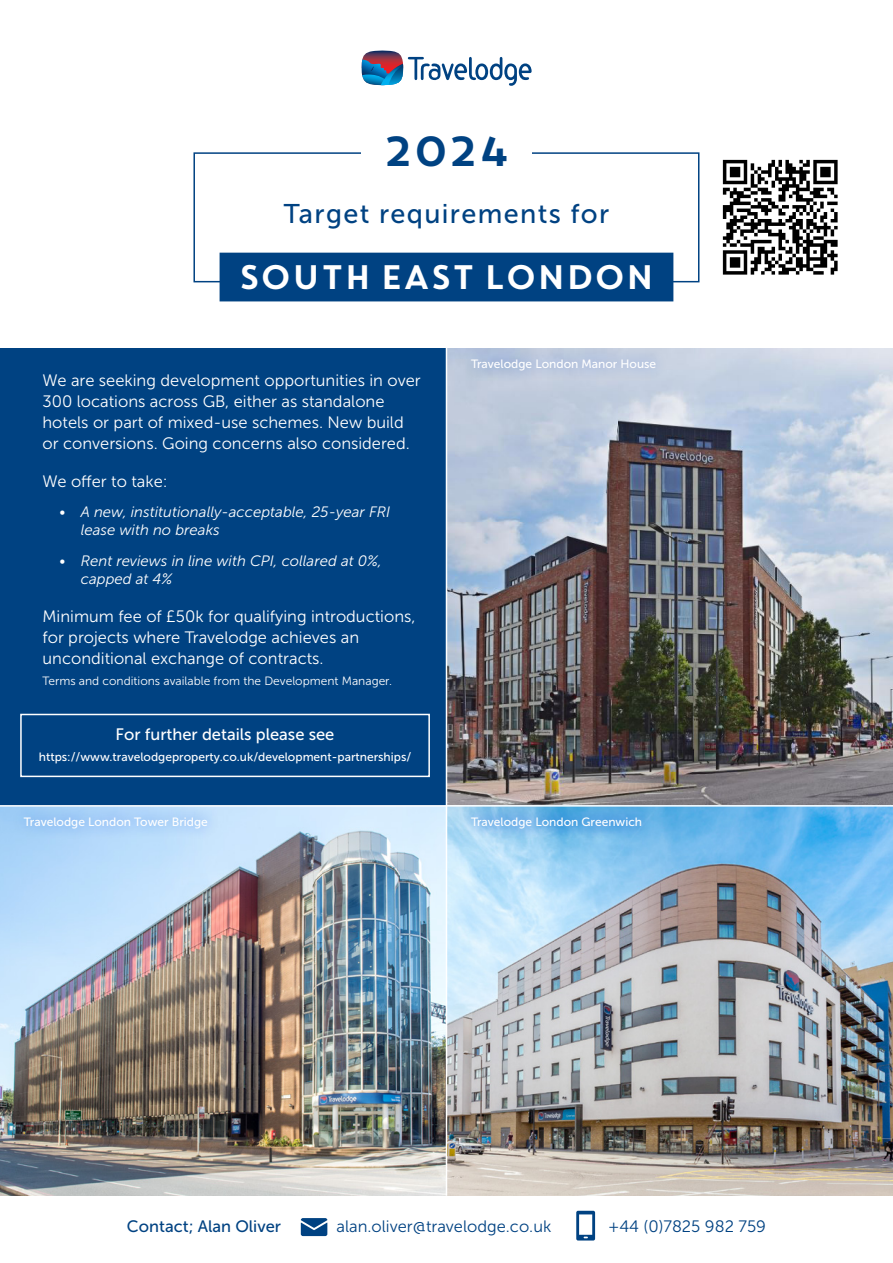
<style>
.page{position:relative;width:893px;height:1263px;background:#fff}
.page>*{position:absolute;margin:0;border:0;box-sizing:border-box;transform-origin:0 0}
.t1{font:42px "Core Circus";color:#004282}
.t2{font:34.05px "Core Circus";letter-spacing:-.1em;color:#fff}
.t3{font:27px "Museo Sans 500";letter-spacing:.05em;color:#004282}
.t4{font:16.5px/21px "Museo Sans 300";color:#fff}
.t5{font:16.5px "Museo Sans 300";color:#004282}
.t6{font:16.5px "Museo Sans 500";color:#fff}
.t7{font:16.5px "Museo Sans 500";color:#004282}
.t8{font:italic 15px/18px "Museo Sans 300";color:#fff}
.t9{font:12px "Museo Sans 500";color:#fff}
.t10{font:12px "Museo Sans 300";color:#fff}
</style>
<div class="page">
<svg style="left:362px;top:51px;width:170px;height:35px"></svg>
<img style="left:447px;top:349px;width:446px;height:456px">
<img style="left:447px;top:806px;width:446px;height:390px">
<img style="left:0;top:806px;width:446px;height:390px">
<svg style="left:460px;top:804px;width:195px;height:37px;background:#75b7e6"></svg>
<div style="left:12px;top:804px;width:208px;height:37px;background:#0148d7;opacity:.56"></div>
<div style="left:0;top:349px;width:446px;height:457px;background:#004282"></div>
<svg style="left:301px;top:1218px;width:26px;height:18px"></svg>
<svg style="left:576px;top:1211px;width:19px;height:29px"></svg>
<div style="left:20px;top:714px;width:410px;height:63px;border:2px solid #fff"></div>
<hr style="left:0;top:805px;width:893px;height:1px;background:#fff">
<div style="left:460px;top:346px;width:209px;height:38px;background:#0148d7;opacity:.5"></div>
<img style="left:722px;top:159px;width:116px;height:116px">
<div style="left:193px;top:152px;width:506px;height:130px;border:2px solid #004282"></div>
<div style="left:361px;top:132px;width:170px;height:41px;background:#fff"></div>
<div style="left:221px;top:254px;width:451px;height:46px;background:#004282"></div>
<div style="left:220px;top:253px;width:453px;height:48px;border:4px solid #004282"></div>
<h1 class="t1" style="left:381px;top:123px;width:132px">2024</h1>
<h3 class="t3" style="left:284px;top:199px;width:327px">Target requirements for</h3>
<h2 class="t2" style="left:237px;top:254px;width:421px">SOUTH EAST LONDON</h2>
<p class="t4" style="left:43px;top:370px;width:380px">We are seeking development opportunities in over 300 locations across GB, either as standalone hotels or part of mixed-use schemes. New build or conversions. Going concerns also considered.</p>
<p class="t4" style="left:43px;top:471px;width:127px">We offer to take:</p>
<p class="t8" style="left:81px;top:503px;width:311px;text-indent:-21px">• A new, institutionally-acceptable, 25-year FRI lease with no breaks</p>
<p class="t8" style="left:81px;top:552px;width:303px;text-indent:-21px">• Rent reviews in line with CPI, collared at 0%, capped at 4%</p>
<p class="t4" style="left:43px;top:606px;width:374px">Minimum fee of £50k for qualifying introductions, for projects where Travelodge achieves an unconditional exchange of contracts.</p>
<p class="t10" style="left:43px;top:674px;width:351px">Terms and conditions available from the Development Manager.</p>
<p class="t6" style="left:116px;top:725px;width:220px">For further details please see</p>
<p class="t9" style="left:39px;top:750px;width:374px">https://www.travelodgeproperty.co.uk/development-partnerships/</p>
<p class="t9" style="left:471px;top:357px;width:187px">Travelodge London Manor House</p>
<p class="t9" style="left:24px;top:815px;width:185px">Travelodge London Tower Bridge</p>
<p class="t9" style="left:471px;top:815px;width:173px">Travelodge London Greenwich</p>
<p class="t7" style="left:127px;top:1217px;width:156px">Contact; Alan Oliver</p>
<p class="t5" style="left:336px;top:1217px;width:216px">alan.oliver@travelodge.co.uk</p>
<p class="t5" style="left:608px;top:1217px;width:159px">+44 (0)7825 982 759</p>
</div>
